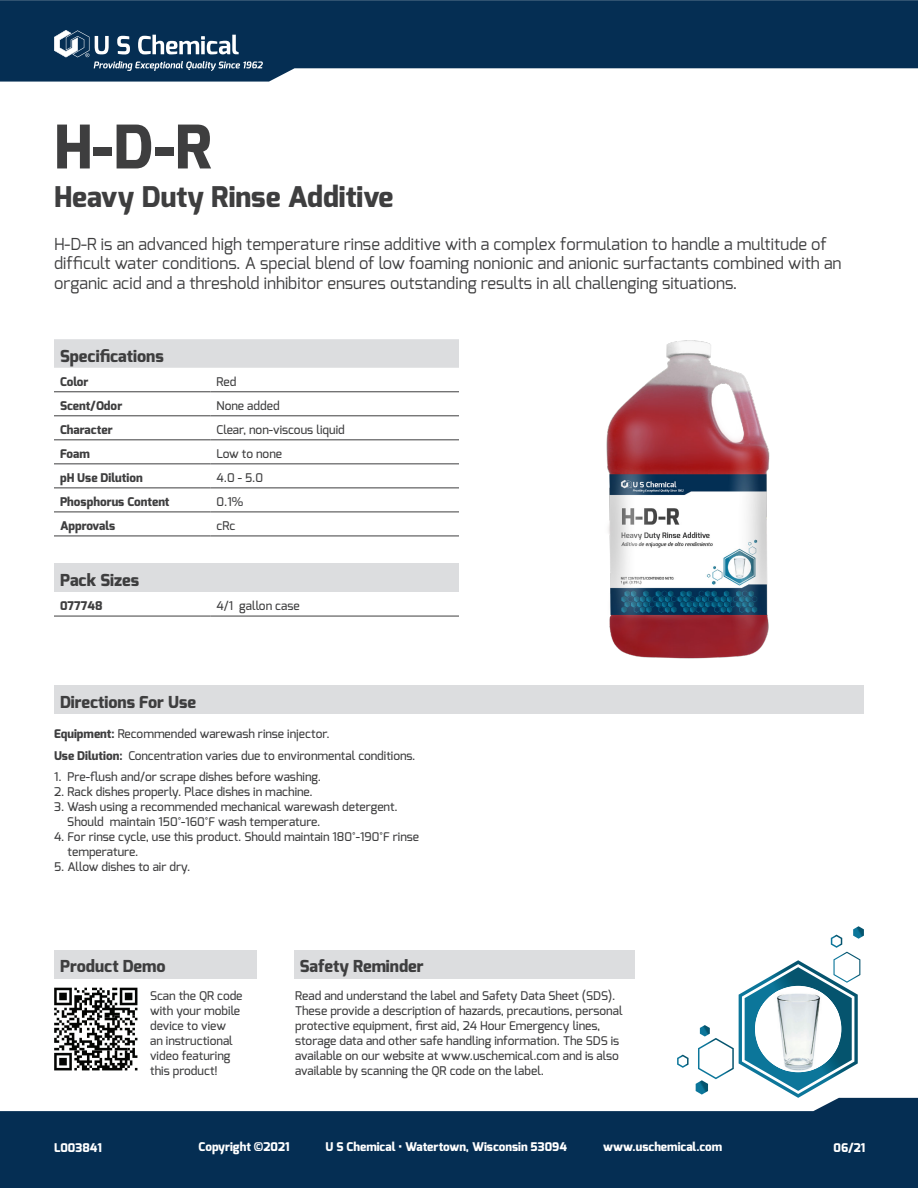
<style>
.page{position:relative;width:918px;height:1188px;background:#fff}
.page>*{position:absolute;margin:0;border:0;box-sizing:border-box;transform-origin:0 0}
.t1{font:800 60px "Exo";color:#3e3e3f}
.t2{font:800 28.5px "Exo";color:#3e3e3f}
.t3{font:16.5px/19.5px "Exo";color:#3e3e3f}
.t4{font:800 16.5px "Exo";color:#3e3e3f}
.t5{font:500 12px/15px "Exo";color:#3e3e3f}
.t6{font:800 12px "Exo";color:#fff}
.t7{font:800 12px "Exo";color:#3e3e3f}
.s1{font-weight:800}
</style>
<div class="page">
<svg style="left:0;top:0;width:918px;height:82px;background:#264a6a"></svg>
<svg style="left:0;top:1098px;width:918px;height:90px;background:#254969"></svg>
<svg style="left:696px;top:926px;width:168px;height:172px"></svg>
<svg style="left:677px;top:1055px;width:12px;height:13px"></svg>
<svg style="left:54px;top:30px;width:209px;height:41px;background:#3f5e7a"></svg>
<div style="left:54px;top:685px;width:810px;height:29px;background:#dcdddf"></div>
<img style="left:606px;top:340px;width:164px;height:319px">
<svg style="left:54px;top:988px;width:83px;height:82px"></svg>
<div style="left:294px;top:950px;width:340px;height:28px;background:#dcdddf"></div>
<div style="left:54px;top:950px;width:202px;height:28px;background:#dcdddf"></div>
<div style="left:54px;top:564px;width:405px;height:28px;background:#dcdddf"></div>
<hr style="left:54px;top:616px;width:157px;height:1px;background:#3e3e3f">
<hr style="left:211px;top:616px;width:248px;height:1px;background:#3e3e3f">
<div style="left:54px;top:339px;width:405px;height:29px;background:#dcdddf"></div>
<hr style="left:54px;top:392px;width:157px;height:1px;background:#3e3e3f">
<hr style="left:211px;top:392px;width:248px;height:1px;background:#3e3e3f">
<hr style="left:54px;top:416px;width:157px;height:1px;background:#3e3e3f">
<hr style="left:211px;top:416px;width:248px;height:1px;background:#3e3e3f">
<hr style="left:54px;top:440px;width:157px;height:1px;background:#3e3e3f">
<hr style="left:211px;top:440px;width:248px;height:1px;background:#3e3e3f">
<hr style="left:54px;top:464px;width:157px;height:1px;background:#3e3e3f">
<hr style="left:211px;top:464px;width:248px;height:1px;background:#3e3e3f">
<hr style="left:54px;top:488px;width:157px;height:1px;background:#3e3e3f">
<hr style="left:211px;top:488px;width:248px;height:1px;background:#3e3e3f">
<hr style="left:54px;top:512px;width:157px;height:1px;background:#3e3e3f">
<hr style="left:211px;top:512px;width:248px;height:1px;background:#3e3e3f">
<hr style="left:54px;top:536px;width:157px;height:1px;background:#3e3e3f">
<hr style="left:211px;top:536px;width:248px;height:1px;background:#3e3e3f">
<p class="t1" style="left:54px;top:108px;width:159px">H-D-R</p>
<p class="t2" style="left:54px;top:179px;width:341px">Heavy Duty Rinse Additive</p>
<p class="t3" style="left:54px;top:234px;width:789px">H-D-R is an advanced high temperature rinse additive with a complex formulation to handle a multitude of difficult water conditions. A special blend of low foaming nonionic and anionic surfactants combined with an organic acid and a threshold inhibitor ensures outstanding results in all challenging situations.</p>
<p class="t4" style="left:60px;top:345px;width:105px">Specifications</p>
<p class="t7" style="left:60px;top:374px;width:30px">Color</p>
<p class="t5" style="left:217px;top:374px;width:21px">Red</p>
<p class="t7" style="left:60px;top:398px;width:64px">Scent/Odor</p>
<p class="t5" style="left:217px;top:398px;width:65px">None added</p>
<p class="t7" style="left:60px;top:422px;width:54px">Character</p>
<p class="t5" style="left:217px;top:422px;width:130px">Clear, non-viscous liquid</p>
<p class="t7" style="left:60px;top:446px;width:31px">Foam</p>
<p class="t5" style="left:217px;top:446px;width:67px">Low to none</p>
<p class="t7" style="left:60px;top:470px;width:84px">pH Use Dilution</p>
<p class="t5" style="left:217px;top:470px;width:48px">4.0 - 5.0</p>
<p class="t7" style="left:60px;top:494px;width:111px">Phosphorus Content</p>
<p class="t5" style="left:217px;top:494px;width:28px">0.1%</p>
<p class="t7" style="left:60px;top:518px;width:57px">Approvals</p>
<p class="t5" style="left:217px;top:518px;width:20px">cRc</p>
<p class="t4" style="left:60px;top:570px;width:81px">Pack Sizes</p>
<p class="t7" style="left:60px;top:598px;width:44px">077748</p>
<p class="t5" style="left:217px;top:598px;width:85px">4/1 gallon case</p>
<p class="t4" style="left:60px;top:691px;width:138px">Directions For Use</p>
<p class="t5" style="left:54px;top:726px;width:277px"><span class="s1">Equipment:</span> Recommended warewash rinse injector.</p>
<p class="t5" style="left:54px;top:748px;width:363px"><span class="s1">Use Dilution:</span> Concentration varies due to environmental conditions.</p>
<p class="t5" style="left:54px;top:770px;width:268px">1. Pre-flush and/or scrape dishes before washing.</p>
<p class="t5" style="left:54px;top:785px;width:260px">2. Rack dishes properly. Place dishes in machine.</p>
<p class="t5" style="left:67px;top:800px;width:332px;text-indent:-13px">3. Wash using a recommended mechanical warewash detergent.<br>Should maintain 150°-160°F wash temperature.</p>
<p class="t5" style="left:68px;top:830px;width:353px;text-indent:-14px">4. For rinse cycle, use this product. Should maintain 180°-190°F rinse temperature.</p>
<p class="t5" style="left:54px;top:860px;width:138px">5. Allow dishes to air dry.</p>
<p class="t4" style="left:60px;top:956px;width:107px">Product Demo</p>
<p class="t4" style="left:300px;top:956px;width:125px">Safety Reminder</p>
<p class="t5" style="left:150px;top:988px;width:94px">Scan the QR code with your mobile device to view<br>an instructional video featuring this product!</p>
<p class="t5" style="left:295px;top:988px;width:329px">Read and understand the label and Safety Data Sheet (SDS).<br>These provide a description of hazards, precautions, personal protective equipment, first aid, 24 Hour Emergency lines, storage data and other safe handling information. The SDS is available on our website at www.uschemical.com and is also available by scanning the QR code on the label.</p>
<p class="t6" style="left:54px;top:1140px;width:49px">L003841</p>
<p class="t6" style="left:199px;top:1139px;width:92px">Copyright ©2021</p>
<p class="t6" style="left:326px;top:1139px;width:243px">U S Chemical • Watertown, Wisconsin 53094</p>
<p class="t6" style="left:603px;top:1139px;width:121px">www.uschemical.com</p>
<p class="t6" style="left:833px;top:1140px;width:33px">06/21</p>
</div>
